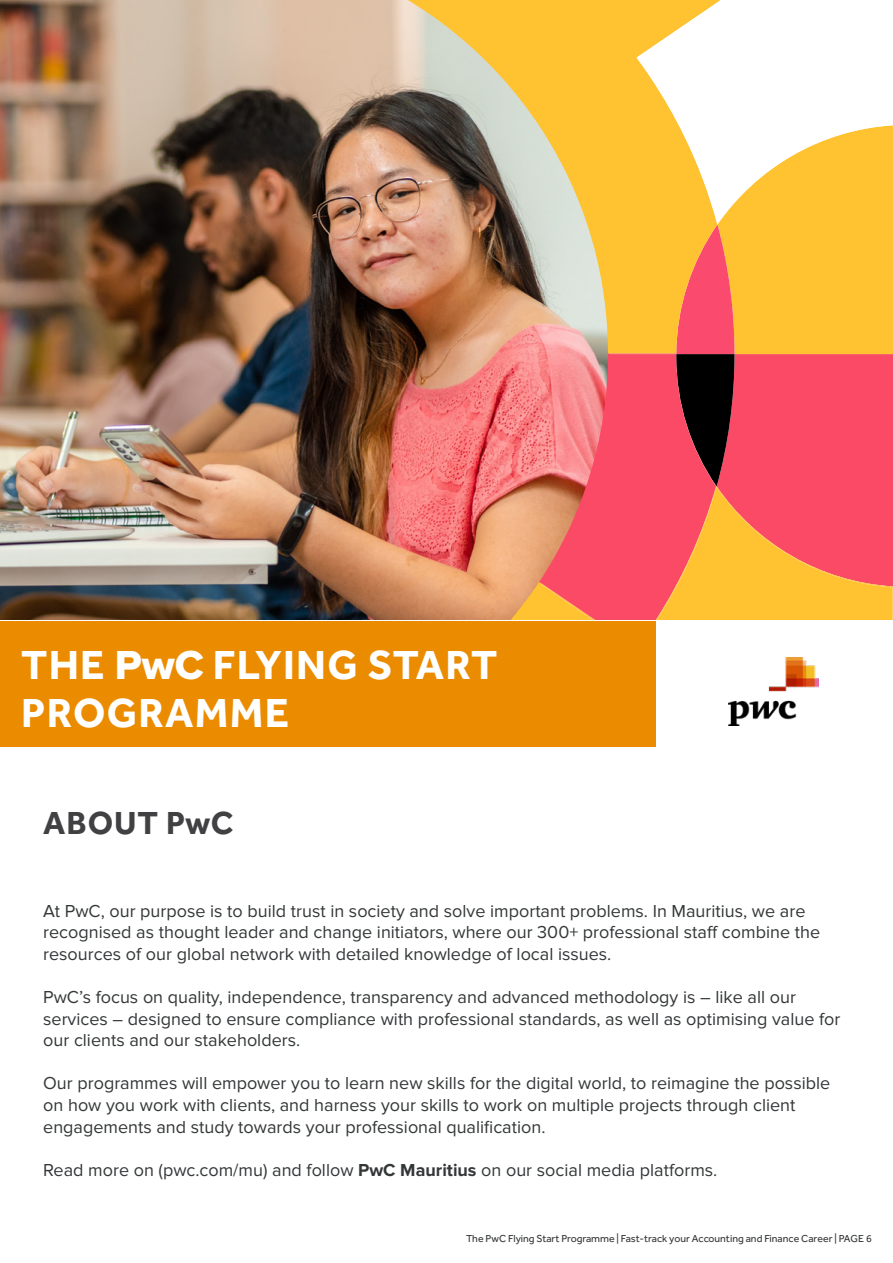
<style>
.page{position:relative;width:893px;height:1263px;background:#fff}
.page>*{position:absolute;margin:0;border:0;box-sizing:border-box;transform-origin:0 0}
.t1{font:700 42px/48px "Effra";letter-spacing:.03em;color:#fff}
.t2{font:700 33px "Effra";letter-spacing:.03em;color:#414042}
.t3{font:18px/21.6px "Proxima Nova";color:#343738}
.t4{font:10.5px "Effra";color:#343738}
.s1{font-family:"Proxima Nova Extrabld";font-weight:400}
.s2{font-weight:700}
</style>
<div class="page">
<img style="left:0;top:0;width:539px;height:620px">
<img style="left:408px;top:0;width:229px;height:354px">
<svg style="left:637px;top:0;width:84px;height:125px"></svg>
<svg style="left:510px;top:582px;width:29px;height:38px"></svg>
<svg style="left:539px;top:354px;width:69px;height:266px;background:#f17673"></svg>
<svg style="left:608px;top:125px;width:285px;height:495px;background:#f38a50"></svg>
<div style="left:0;top:621px;width:656px;height:125px;background:#eb8c00"></div>
<img style="left:729px;top:657px;width:90px;height:68px">
<h1 class="t1" style="left:21px;top:640px;width:478px">THE <span class="s1">PwC</span> FLYING START<br>PROGRAMME</h1>
<h2 class="t2" style="left:43px;top:803px;width:191px">ABOUT PwC</h2>
<p class="t3" style="left:43px;top:900px;width:778px">At PwC, our purpose is to build trust in society and solve important problems. In Mauritius, we are recognised as thought leader and change initiators, where our 300+ professional staff combine the resources of our global network with detailed knowledge of local issues.</p>
<p class="t3" style="left:43px;top:986px;width:799px">PwC’s focus on quality, independence, transparency and advanced methodology is – like all our services – designed to ensure compliance with professional standards, as well as optimising value for our clients and our stakeholders.</p>
<p class="t3" style="left:43px;top:1073px;width:789px">Our programmes will empower you to learn new skills for the digital world, to reimagine the possible on how you work with clients, and harness your skills to work on multiple projects through client engagements and study towards your professional qualification.</p>
<p class="t3" style="left:43px;top:1159px;width:676px">Read more on (pwc.com/mu) and follow <span class="s2">PwC Mauritius</span> on our social media platforms.</p>
<p class="t4" style="left:466px;top:1232px;width:407px">The PwC Flying Start Programme | Fast-track your Accounting and Finance Career | PAGE 6</p>
</div>
